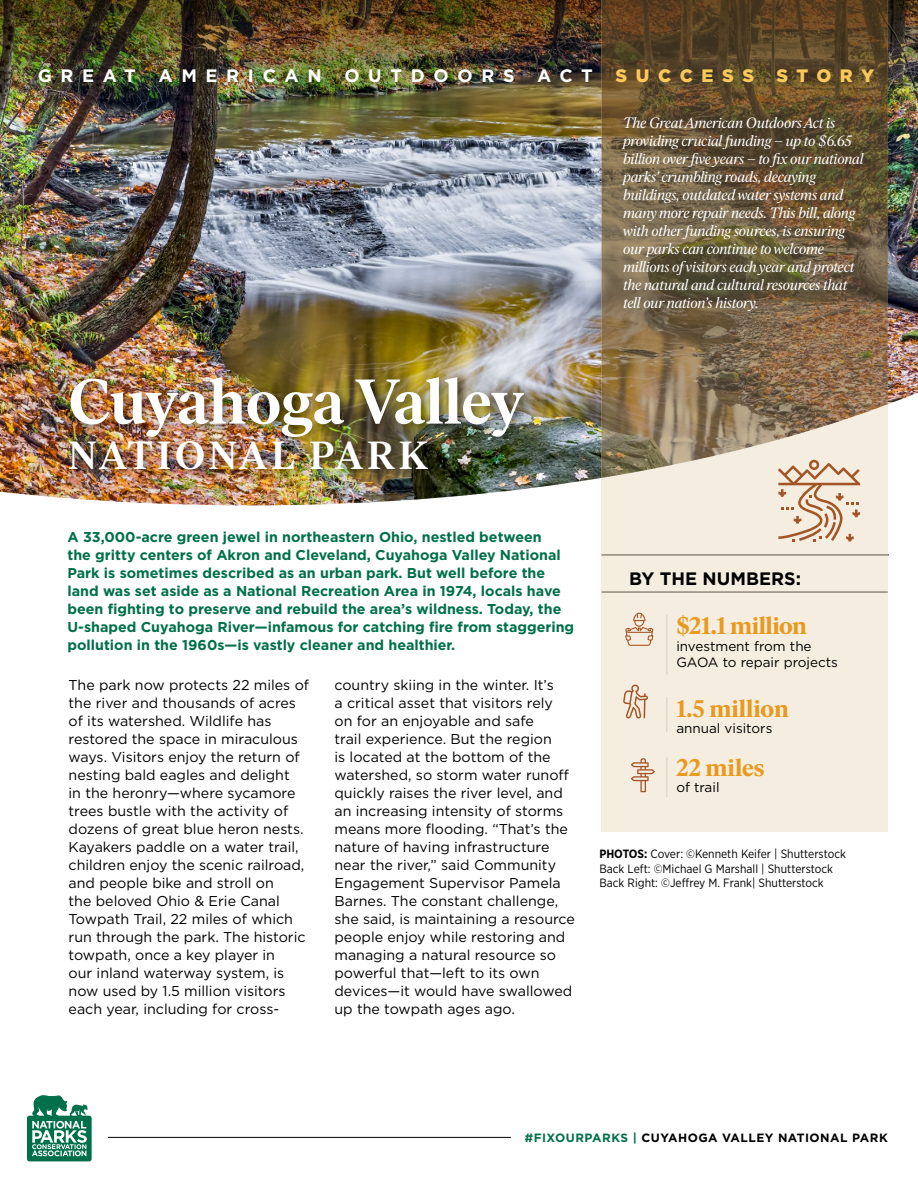
<style>
.page{position:relative;width:918px;height:1188px;background:#fff}
.page>*{position:absolute;margin:0;border:0;box-sizing:border-box;transform-origin:0 0}
.t1{font:600 63px "Ivar Headline";letter-spacing:-.01em;color:#fff}
.t2{font:600 39.15px "Ivar Headline";letter-spacing:.09em;color:#fff}
.t3{font:700 24px "Ivar Headline";letter-spacing:-.01em;color:#e89a1e}
.t4{font:700 18px "Gotham";letter-spacing:.48em;color:#fff}
.t5{font:700 18px "Gotham";color:#000}
.t6{font:900 18px "Gotham";letter-spacing:.475em;color:#fbc95a}
.t7{font:italic 15px/18px "Ivar Headline";letter-spacing:-.015em;color:#fff}
.t8{font:14.25px/18px "Gotham";color:#000}
.t9{font:700 14.25px/18px "Gotham";color:#00704a}
.t10{font:13.5px/16.5px "Gotham";color:#000}
.t11{font:12px/14.4px "Gotham Narrow";color:#000}
.t12{font:700 12px "Gotham";letter-spacing:.04em;color:#000}
.s1{font-weight:700}
.s2{color:#00704a}
</style>
<div class="page">
<img style="left:0;top:117px;width:918px;height:388px">
<img style="left:0;top:0;width:918px;height:117px">
<div style="left:65px;top:373px;width:470px;height:108px;background:#000;opacity:.5"></div>
<hr style="left:108px;top:1137px;width:403px;height:1px;background:#000">
<svg style="left:27px;top:1095px;width:65px;height:66px"></svg>
<hr style="left:602px;top:555px;width:287px;height:1px;background:#000">
<div style="left:602px;top:0;width:286px;height:832px;background:#f5ede0"></div>
<svg style="left:602px;top:0;width:286px;height:478px;background:#786448"></svg>
<hr style="left:666px;top:615px;width:2px;height:60px;background:#cab89a">
<hr style="left:666px;top:697px;width:2px;height:35px;background:#cab89a">
<hr style="left:666px;top:758px;width:2px;height:39px;background:#cab89a">
<svg style="left:631px;top:758px;width:24px;height:34px"></svg>
<svg style="left:623px;top:685px;width:25px;height:34px"></svg>
<svg style="left:778px;top:460px;width:82px;height:82px"></svg>
<svg style="left:625px;top:613px;width:28px;height:33px"></svg>
<p class="t4" style="left:38px;top:63px;width:100px">GREAT</p>
<p class="t4" style="left:159px;top:63px;width:165px">AMERICAN</p>
<p class="t4" style="left:344px;top:63px;width:172px">OUTDOORS</p>
<p class="t4" style="left:537px;top:63px;width:57px">ACT</p>
<p class="t6" style="left:616px;top:63px;width:260px">SUCCESS STORY</p>
<p class="t7" style="left:623px;top:114px;width:242px">The Great American Outdoors Act is providing crucial funding – up to $6.65 billion over five years – to fix our national parks’ crumbling roads, decaying buildings, outdated water systems and many more repair needs. This bill, along with other funding sources, is ensuring our parks can continue to welcome millions of visitors each year and protect the natural and cultural resources that tell our nation’s history.</p>
<h1 class="t1" style="left:69px;top:366px;width:457px">Cuyahoga Valley</h1>
<h2 class="t2" style="left:69px;top:433px;width:362px">NATIONAL PARK</h2>
<p class="t9" style="left:68px;top:528px;width:508px">A 33,000-acre green jewel in northeastern Ohio, nestled between<br>the gritty centers of Akron and Cleveland, Cuyahoga Valley National Park is sometimes described as an urban park. But well before the land was set aside as a National Recreation Area in 1974, locals have been fighting to preserve and rebuild the area’s wildness. Today, the U-shaped Cuyahoga River—infamous for catching fire from staggering pollution in the 1960s—is vastly cleaner and healthier.</p>
<p class="t8" style="left:69px;top:676px;width:242px">The park now protects 22 miles of the river and thousands of acres of its watershed. Wildlife has restored the space in miraculous ways. Visitors enjoy the return of nesting bald eagles and delight<br>in the heronry—where sycamore trees bustle with the activity of dozens of great blue heron nests.<br>Kayakers paddle on a water trail, children enjoy the scenic railroad, and people bike and stroll on<br>the beloved Ohio &amp; Erie Canal<br>Towpath Trail, 22 miles of which run through the park. The historic towpath, once a key player in<br>our inland waterway system, is now used by 1.5 million visitors each year, including for cross-</p>
<p class="t8" style="left:334px;top:676px;width:242px">country skiing in the winter. It’s<br>a critical asset that visitors rely<br>on for an enjoyable and safe<br>trail experience. But the region<br>is located at the bottom of the watershed, so storm water runoff quickly raises the river level, and an increasing intensity of storms means more flooding. “That’s the nature of having infrastructure near the river,” said Community<br>Engagement Supervisor Pamela<br>Barnes. The constant challenge, she said, is maintaining a resource people enjoy while restoring and managing a natural resource so powerful that—left to its own devices—it would have swallowed up the towpath ages ago.</p>
<p class="t5" style="left:629px;top:566px;width:173px">BY THE NUMBERS:</p>
<h3 class="t3" style="left:676px;top:612px;width:132px">$21.1 million</h3>
<p class="t10" style="left:676px;top:637px;width:163px">investment from the<br>GAOA to repair projects</p>
<h3 class="t3" style="left:676px;top:694px;width:114px">1.5 million</h3>
<p class="t10" style="left:676px;top:720px;width:98px">annual visitors</p>
<h3 class="t3" style="left:676px;top:754px;width:90px">22 miles</h3>
<p class="t10" style="left:676px;top:779px;width:45px">of trail</p>
<p class="t11" style="left:599px;top:847px;width:248px"><span class="s1">PHOTOS:</span> Cover: ©Kenneth Keifer | Shutterstock<br>Back Left: ©Michael G Marshall | Shutterstock<br>Back Right: ©Jeffrey M. Frank| Shutterstock</p>
<p class="t12" style="left:525px;top:1129px;width:364px"><span class="s2">#FIXOURPARKS |</span> CUYAHOGA VALLEY NATIONAL PARK</p>
</div>
